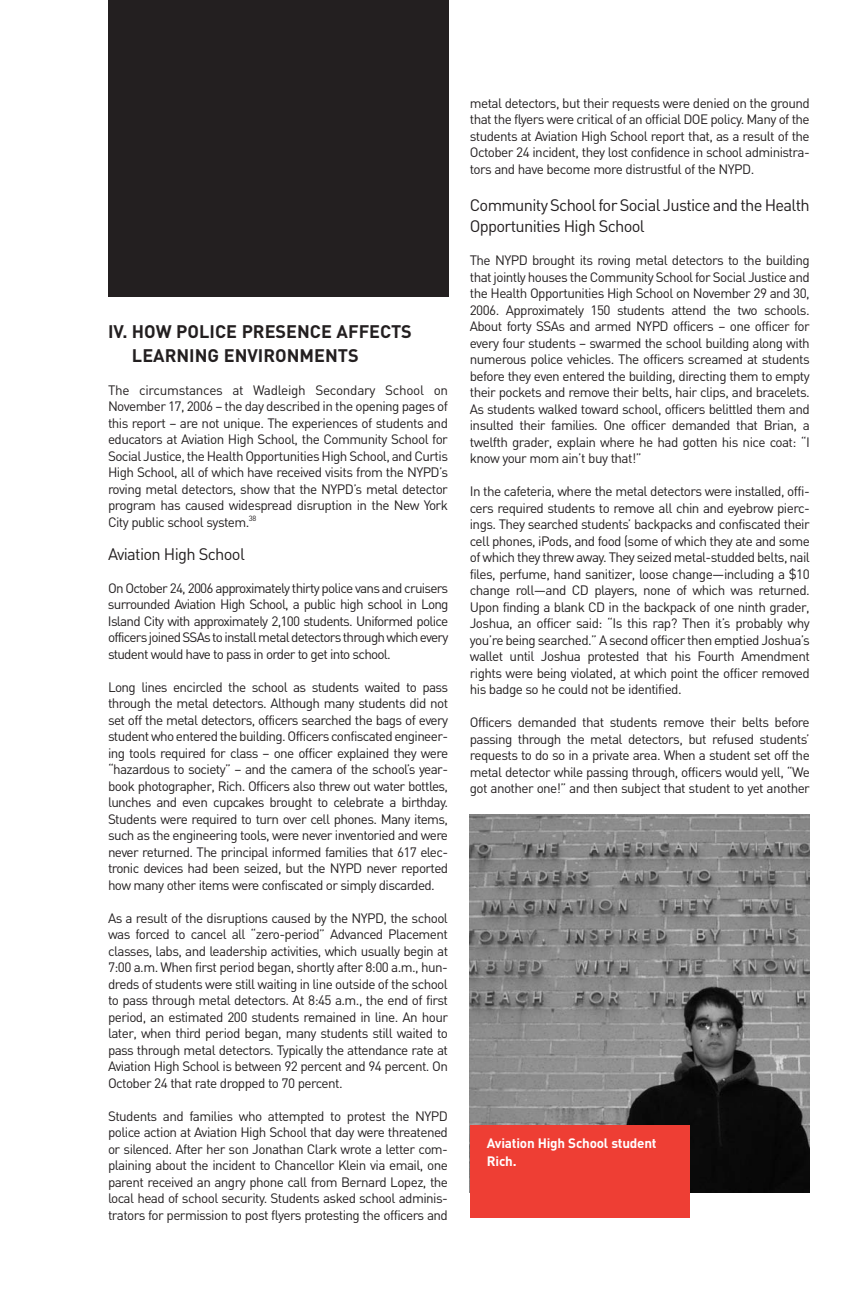
<style>
.page{position:relative;width:864px;height:1296px;background:#fff}
.page>*{position:absolute;margin:0;border:0;box-sizing:border-box;transform-origin:0 0}
.t1{font:700 18px/24px "DIN";color:#231f20}
.t2{font:16.5px/21px "DIN";letter-spacing:-.04em;color:#231f20}
.t3{font:13.5px/16.5px "DIN";letter-spacing:-.04em;color:#231f20;text-align:justify}
.t4{font:700 13.5px/18px "DIN";letter-spacing:-.015em;color:#fff}
</style>
<div class="page">
<div style="left:108px;top:0;width:340px;height:297px;background:#231f20"></div>
<img style="left:470px;top:814px;width:340px;height:378px">
<div style="left:470px;top:1125px;width:219px;height:93px;background:#ee3e34"></div>
<h1 class="t1" style="left:132px;top:319px;width:281px;text-indent:-24px">IV. HOW POLICE PRESENCE AFFECTS<br>LEARNING ENVIRONMENTS</h1>
<p class="t3" style="left:108px;top:381px;width:342px">The circumstances at Wadleigh Secondary School on November 17, 2006 – the day described in the opening pages of this report – are not unique. The experiences of students and educators at Aviation High School, the Community School for Social Justice, the Health Opportunities High School, and Curtis High School, all of which have received visits from the NYPD’s roving metal detectors, show that the NYPD’s metal detector program has caused widespread disruption in the New York City public school system.<sup>38</sup></p>
<p class="t2" style="left:108px;top:543px;width:138px">Aviation High School</p>
<p class="t3" style="left:108px;top:579px;width:342px">On October 24, 2006 approximately thirty police vans and cruisers surrounded Aviation High School, a public high school in Long Island City with approximately 2,100 students. Uniformed police officers joined SSAs to install metal detectors through which every student would have to pass in order to get into school.</p>
<p class="t3" style="left:108px;top:678px;width:342px">Long lines encircled the school as students waited to pass through the metal detectors. Although many students did not set off the metal detectors, officers searched the bags of every student who entered the building. Officers confiscated engineer&shy;ing tools required for class – one officer explained they were “hazardous to society” – and the camera of the school’s year&shy;book photographer, Rich. Officers also threw out water bottles, lunches and even cupcakes brought to celebrate a birthday.<br>Students were required to turn over cell phones. Many items, such as the engineering tools, were never inventoried and were never returned. The principal informed families that 617 elec&shy;tronic devices had been seized, but the NYPD never reported how many other items were confiscated or simply discarded.</p>
<p class="t3" style="left:108px;top:909px;width:342px">As a result of the disruptions caused by the NYPD, the school was forced to cancel all “zero-period” Advanced Placement classes, labs, and leadership activities, which usually begin at 7:00 a.m. When first period began, shortly after 8:00 a.m., hun&shy;dreds of students were still waiting in line outside of the school to pass through metal detectors. At 8:45 a.m., the end of first period, an estimated 200 students remained in line. An hour later, when third period began, many students still waited to pass through metal detectors. Typically the attendance rate at Aviation High School is between 92 percent and 94 percent. On October 24 that rate dropped to 70 percent.</p>
<p class="t3" style="left:108px;top:1107px;width:342px">Students and families who attempted to protest the NYPD police action at Aviation High School that day were threatened or silenced. After her son Jonathan Clark wrote a letter com&shy;plaining about the incident to Chancellor Klein via email, one parent received an angry phone call from Bernard Lopez, the local head of school security. Students asked school adminis&shy;trators for permission to post flyers protesting the officers and</p>
<p class="t3" style="left:470px;top:94px;width:342px">metal detectors, but their requests were denied on the ground that the flyers were critical of an official DOE policy. Many of the students at Aviation High School report that, as a result of the October 24 incident, they lost confidence in school administra&shy;tors and have become more distrustful of the NYPD.</p>
<p class="t2" style="left:470px;top:194px;width:342px">Community School for Social Justice and the Health<br>Opportunities High School</p>
<p class="t3" style="left:470px;top:252px;width:342px">The NYPD brought its roving metal detectors to the building that jointly houses the Community School for Social Justice and the Health Opportunities High School on November 29 and 30, 2006. Approximately 150 students attend the two schools.<br>About forty SSAs and armed NYPD officers – one officer for every four students – swarmed the school building along with numerous police vehicles. The officers screamed at students before they even entered the building, directing them to empty their pockets and remove their belts, hair clips, and bracelets.<br>As students walked toward school, officers belittled them and insulted their families. One officer demanded that Brian, a twelfth grader, explain where he had gotten his nice coat: “I know your mom ain’t buy that!”</p>
<p class="t3" style="left:470px;top:483px;width:342px">In the cafeteria, where the metal detectors were installed, offi&shy;cers required students to remove all chin and eyebrow pierc&shy;ings. They searched students’ backpacks and confiscated their cell phones, iPods, and food (some of which they ate and some of which they threw away. They seized metal-studded belts, nail files, perfume, hand sanitizer, loose change—including a $10 change roll—and CD players, none of which was returned.<br>Upon finding a blank CD in the backpack of one ninth grader, Joshua, an officer said: “Is this rap? Then it’s probably why you’re being searched.” A second officer then emptied Joshua’s wallet until Joshua protested that his Fourth Amendment rights were being violated, at which point the officer removed his badge so he could not be identified.</p>
<p class="t3" style="left:470px;top:714px;width:342px">Officers demanded that students remove their belts before passing through the metal detectors, but refused students’ requests to do so in a private area. When a student set off the metal detector while passing through, officers would yell, “We got another one!” and then subject that student to yet another</p>
<p class="t4" style="left:487px;top:1134px;width:171px">Aviation High School student<br>Rich.</p>
</div>
